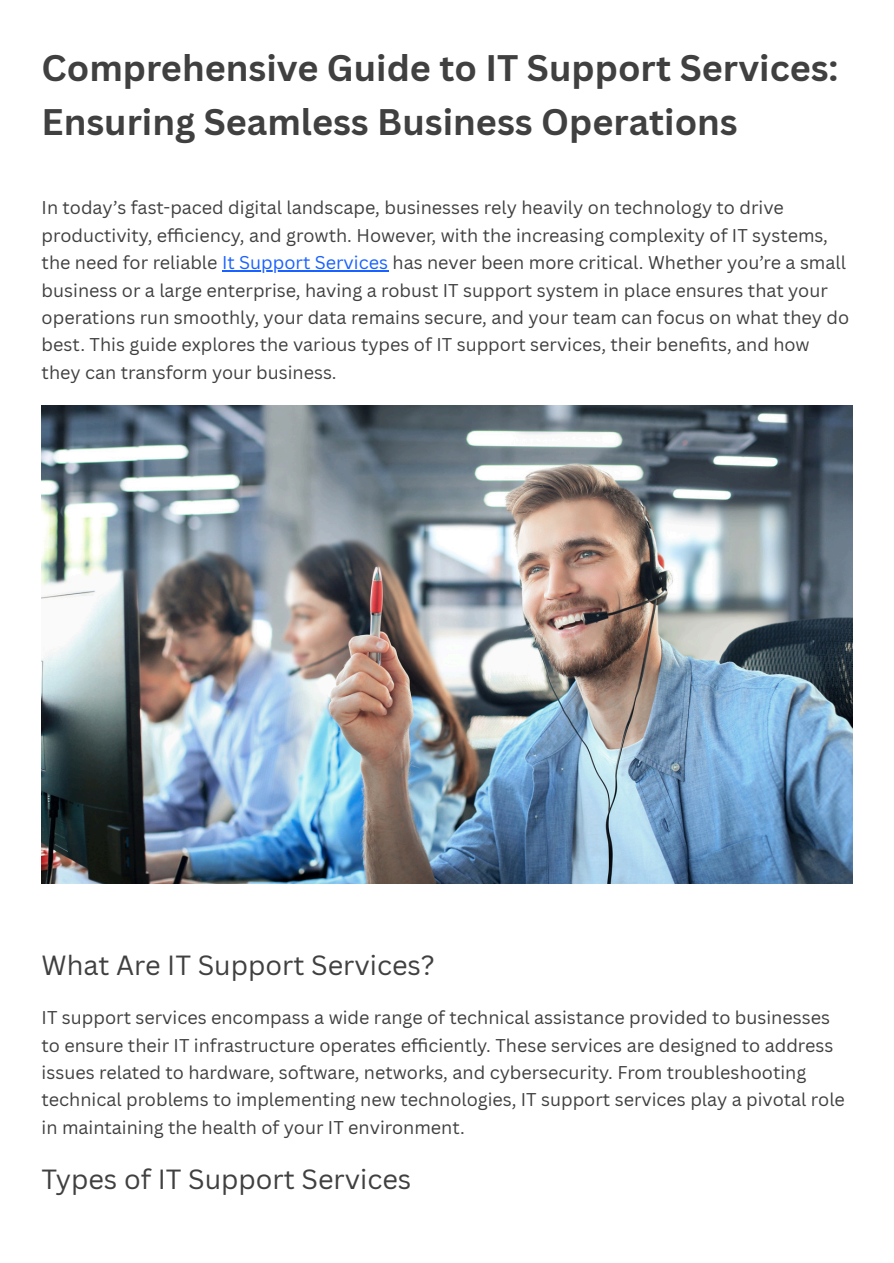
<style>
.page{position:relative;width:894px;height:1263px;background:#fff}
.page>*{position:absolute;margin:0;border:0;box-sizing:border-box;transform-origin:0 0}
.t1{font:700 36px/54px "Canva Sans";color:#404040}
.t2{font:27px "Canva Sans";color:#404040}
.t3{font:18px/27.6px "Canva Sans";color:#404040}
.s1{color:#1a62ff}
</style>
<div class="page">
<hr style="left:222px;top:270px;width:166px;height:1px;background:#1a62ff">
<img style="left:42px;top:405px;width:810px;height:478px">
<h1 class="t1" style="left:42px;top:40px;width:798px">Comprehensive Guide to IT Support Services:<br>Ensuring Seamless Business Operations</h1>
<p class="t3" style="left:42px;top:193px;width:808px">In today’s fast-paced digital landscape, businesses rely heavily on technology to drive productivity, effi ciency, and growth. However, with the increasing complexity of IT systems, the need for reliable <span class="s1">It Support Services</span> has never been more critical. Whether you’re a small business or a large enterprise, having a robust IT support system in place ensures that your operations run smoothly, your data remains secure, and your team can focus on what they do best. This guide explores the various types of IT support services, their benefits, and how they can transform your business.</p>
<h2 class="t2" style="left:42px;top:947px;width:394px">What Are IT Support Services?</h2>
<p class="t3" style="left:42px;top:1003px;width:804px">IT support services encompass a wide range of technical assistance provided to businesses to ensure their IT infrastructure operates effi ciently. These services are designed to address issues related to hardware, software, networks, and cybersecurity. From troubleshooting technical problems to implementing new technologies, IT support services play a pivotal role in maintaining the health of your IT environment.</p>
<h2 class="t2" style="left:42px;top:1160px;width:371px">Types of IT Support Services</h2>
</div>
